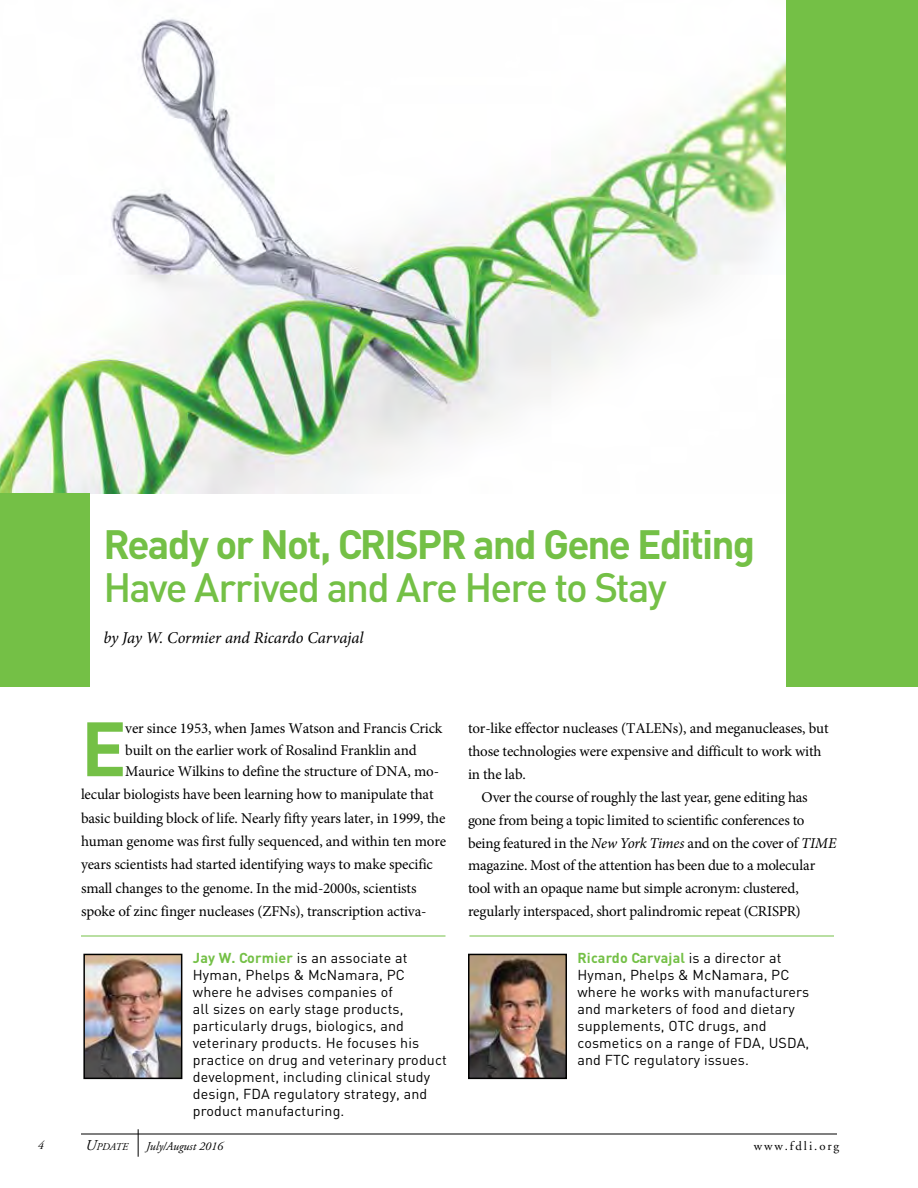
<style>
.page{position:relative;width:918px;height:1188px;background:#fff}
.page>*{position:absolute;margin:0;border:0;box-sizing:border-box;transform-origin:0 0}
.t1{font:700 75.6px "DIN";color:#74c046}
.t2{font:700 40.5px/43.5px "DIN";letter-spacing:-.045em;color:#74c046}
.t3{font:italic 16.5px "Minion Pro";letter-spacing:-.01em;color:#000}
.t4{font:15px/23.2px "Minion Pro";letter-spacing:-.01em;color:#000}
.t5{font:14.25px/17.1px "DIN";letter-spacing:.01em;color:#000}
.t6{font:12.75px "Adobe Garamond";letter-spacing:.15em;color:#000}
.t7{font:italic 12px "Adobe Garamond Pro";color:#000}
.t8{font:italic 10.5px "Adobe Garamond Pro";color:#000}
.s1{font-weight:500}
.s2{font-style:italic}
.s3{font-weight:700;color:#74c046}
.s4{font-size:15px}
</style>
<div class="page">
<hr style="left:81px;top:1134px;width:756px;height:1px;background:#000">
<svg style="left:138px;top:1129px;width:1px;height:28px"></svg>
<img style="left:0;top:0;width:787px;height:493px">
<div style="left:787px;top:0;width:131px;height:687px;background:#74c046"></div>
<div style="left:0;top:493px;width:90px;height:194px;background:#74c046"></div>
<hr style="left:81px;top:936px;width:365px;height:1px;background:#74c046">
<img style="left:86px;top:957px;width:93px;height:119px">
<div style="left:83px;top:954px;width:99px;height:125px;border:2px solid #000"></div>
<hr style="left:470px;top:936px;width:364px;height:1px;background:#74c046">
<img style="left:471px;top:957px;width:93px;height:119px">
<div style="left:468px;top:954px;width:99px;height:125px;border:2px solid #000"></div>
<p class="t2" style="left:103px;top:521px;width:653px">Ready or Not, CRISPR and Gene Editing<br><span class="s1">Have Arrived and Are Here to Stay</span></p>
<p class="t3" style="left:103px;top:627px;width:262px">by Jay W. Cormier and Ricardo Carvajal</p>
<p class="t1" style="left:81px;top:699px;width:47px">E</p>
<p class="t4" style="left:125px;top:718px;width:319px;line-height:21.6px">ver since 1953, when James Watson and Francis Crick built on the earlier work of Rosalind Franklin and<br>Maurice Wilkins to define the structure of DNA, mo-</p>
<p class="t4" style="left:81px;top:783px;width:367px">lecular biologists have been learning how to manipulate that basic building block of life. Nearly fifty years later, in 1999, the human genome was first fully sequenced, and within ten more years scientists had started identifying ways to make specific small changes to the genome. In the mid-2000s, scientists spoke of zinc finger nucleases (ZFNs), transcription activa-</p>
<p class="t4" style="left:468px;top:717px;width:362px">tor-like effector nucleases (TALENs), and meganucleases, but</p>
<p class="t4" style="left:468px;top:740px;width:355px">those technologies were expensive and difficult to work with</p>
<p class="t4" style="left:468px;top:762px;width:59px">in the lab.</p>
<p class="t4" style="left:482px;top:785px;width:328px">Over the course of roughly the last year, gene editing has</p>
<p class="t4" style="left:468px;top:808px;width:338px">gone from being a topic limited to scientific conferences to</p>
<p class="t4" style="left:468px;top:831px;width:370px">being featured in the <span class="s2">New York Times</span> and on the cover of <span class="s2">TIME</span></p>
<p class="t4" style="left:468px;top:854px;width:349px">magazine. Most of the attention has been due to a molecular</p>
<p class="t4" style="left:468px;top:877px;width:332px">tool with an opaque name but simple acronym: clustered,</p>
<p class="t4" style="left:468px;top:900px;width:334px">regularly interspaced, short palindromic repeat (CRISPR)</p>
<p class="t5" style="left:193px;top:949px;width:256px"><span class="s3">Jay W. Cormier</span> is an associate at Hyman, Phelps &amp; McNamara, PC where he advises companies of<br>all sizes on early stage products, particularly drugs, biologics, and veterinary products. He focuses his practice on drug and veterinary product development, including clinical study design, FDA regulatory strategy, and product manufacturing.</p>
<p class="t5" style="left:578px;top:949px;width:233px"><span class="s3">Ricardo Carvajal</span> is a director at<br>Hyman, Phelps &amp; McNamara, PC where he works with manufacturers and marketers of food and dietary supplements, OTC drugs, and cosmetics on a range of FDA, USDA, and FTC regulatory issues.</p>
<p class="t7" style="left:38px;top:1138px;width:7px">4</p>
<p class="t8" style="left:85px;top:1140px;width:44px"><span class="s4">U</span>pdate</p>
<p class="t7" style="left:146px;top:1139px;width:78px">July/August 2016</p>
<p class="t6" style="left:754px;top:1139px;width:87px">www.fdli.org</p>
</div>
